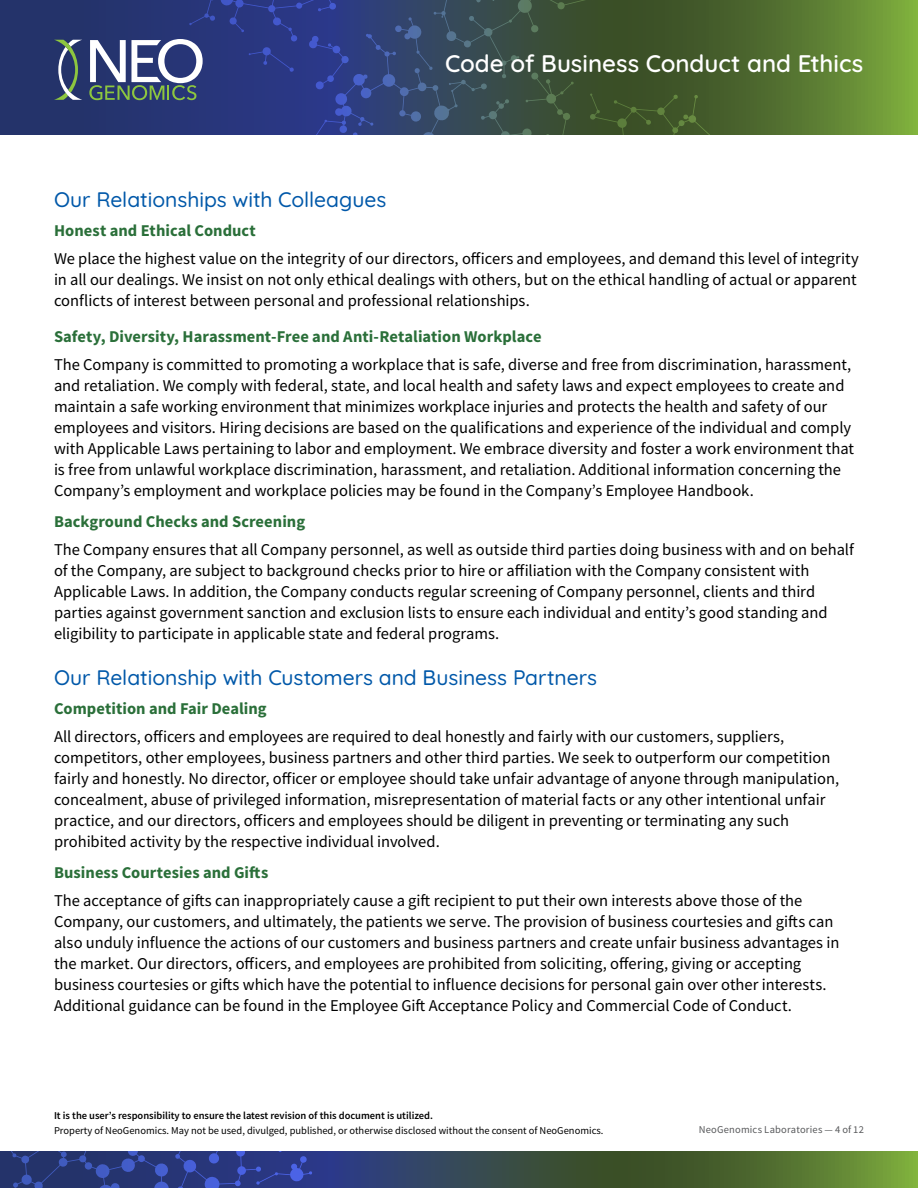
<style>
.page{position:relative;width:918px;height:1188px;background:#fff}
.page>*{position:absolute;margin:0;border:0;box-sizing:border-box;transform-origin:0 0}
.t1{font:600 24px "Quicksand";color:#fff}
.t2{font:500 21px "Quicksand";color:#0058a9}
.t3{font:16.5px/21px "Source Sans Pro";color:#000}
.t4{font:700 16.5px "Source Sans Pro";letter-spacing:.005em;color:#2a6f39}
.t5{font:10.5px "Source Sans Pro";color:#000}
.t6{font:600 10.5px "Source Sans Pro";color:#000}
.t7{font:10.5px "Source Sans Pro";letter-spacing:.02em;color:#58595b}
</style>
<div class="page">
<svg style="left:312px;top:1151px;width:606px;height:37px;background:#445c43"></svg>
<svg style="left:0;top:1151px;width:312px;height:37px;background:#2b3b84"></svg>
<svg style="left:0;top:0;width:918px;height:134px;background:#4e6c43"></svg>
<svg style="left:54px;top:40px;width:28px;height:60px;background:#516478"></svg>
<svg style="left:89px;top:0;width:629px;height:134px;background:#384a61"></svg>
<h1 class="t1" style="left:445px;top:44px;width:420px">Code of Business Conduct and Ethics</h1>
<p class="t2" style="left:54px;top:183px;width:334px">Our Relationships with Colleagues</p>
<p class="t4" style="left:54px;top:219px;width:203px">Honest and Ethical Conduct</p>
<p class="t3" style="left:54px;top:248px;width:806px">We place the highest value on the integrity of our directors, officers and employees, and demand this level of integrity in all our dealings. We insist on not only ethical dealings with others, but on the ethical handling of actual or apparent conflicts of interest between personal and professional relationships.</p>
<p class="t4" style="left:54px;top:325px;width:489px">Safety, Diversity, Harassment-Free and Anti-Retaliation Workplace</p>
<p class="t3" style="left:54px;top:353px;width:802px">The Company is committed to promoting a workplace that is safe, diverse and free from discrimination, harassment, and retaliation. We comply with federal, state, and local health and safety laws and expect employees to create and maintain a safe working environment that minimizes workplace injuries and protects the health and safety of our employees and visitors. Hiring decisions are based on the qualifications and experience of the individual and comply with Applicable Laws pertaining to labor and employment. We embrace diversity and foster a work environment that is free from unlawful workplace discrimination, harassment, and retaliation. Additional information concerning the Company’s employment and workplace policies may be found in the Company’s Employee Handbook.</p>
<p class="t4" style="left:54px;top:510px;width:253px">Background Checks and Screening</p>
<p class="t3" style="left:54px;top:539px;width:801px">The Company ensures that all Company personnel, as well as outside third parties doing business with and on behalf of the Company, are subject to background checks prior to hire or affiliation with the Company consistent with Applicable Laws. In addition, the Company conducts regular screening of Company personnel, clients and third parties against government sanction and exclusion lists to ensure each individual and entity’s good standing and eligibility to participate in applicable state and federal programs.</p>
<p class="t2" style="left:54px;top:660px;width:545px">Our Relationship with Customers and Business Partners</p>
<p class="t4" style="left:54px;top:697px;width:214px">Competition and Fair Dealing</p>
<p class="t3" style="left:54px;top:725px;width:787px">All directors, officers and employees are required to deal honestly and fairly with our customers, suppliers, competitors, other employees, business partners and other third parties. We seek to outperform our competition fairly and honestly. No director, officer or employee should take unfair advantage of anyone through manipulation, concealment, abuse of privileged information, misrepresentation of material facts or any other intentional unfair practice, and our directors, officers and employees should be diligent in preventing or terminating any such prohibited activity by the respective individual involved.</p>
<p class="t4" style="left:54px;top:861px;width:216px">Business Courtesies and Gifts</p>
<p class="t3" style="left:54px;top:890px;width:787px">The acceptance of gifts can inappropriately cause a gift recipient to put their own interests above those of the Company, our customers, and ultimately, the patients we serve. The provision of business courtesies and gifts can also unduly influence the actions of our customers and business partners and create unfair business advantages in the market. Our directors, officers, and employees are prohibited from soliciting, offering, giving or accepting business courtesies or gifts which have the potential to influence decisions for personal gain over other interests.<br>Additional guidance can be found in the Employee Gift Acceptance Policy and Commercial Code of Conduct.</p>
<p class="t6" style="left:54px;top:1109px;width:381px">It is the user’s responsibility to ensure the latest revision of this document is utilized.</p>
<p class="t5" style="left:54px;top:1124px;width:551px">Property of NeoGenomics. May not be used, divulged, published, or otherwise disclosed without the consent of NeoGenomics.</p>
<p class="t7" style="left:699px;top:1122px;width:167px">NeoGenomics Laboratories — 4 of 12</p>
</div>
